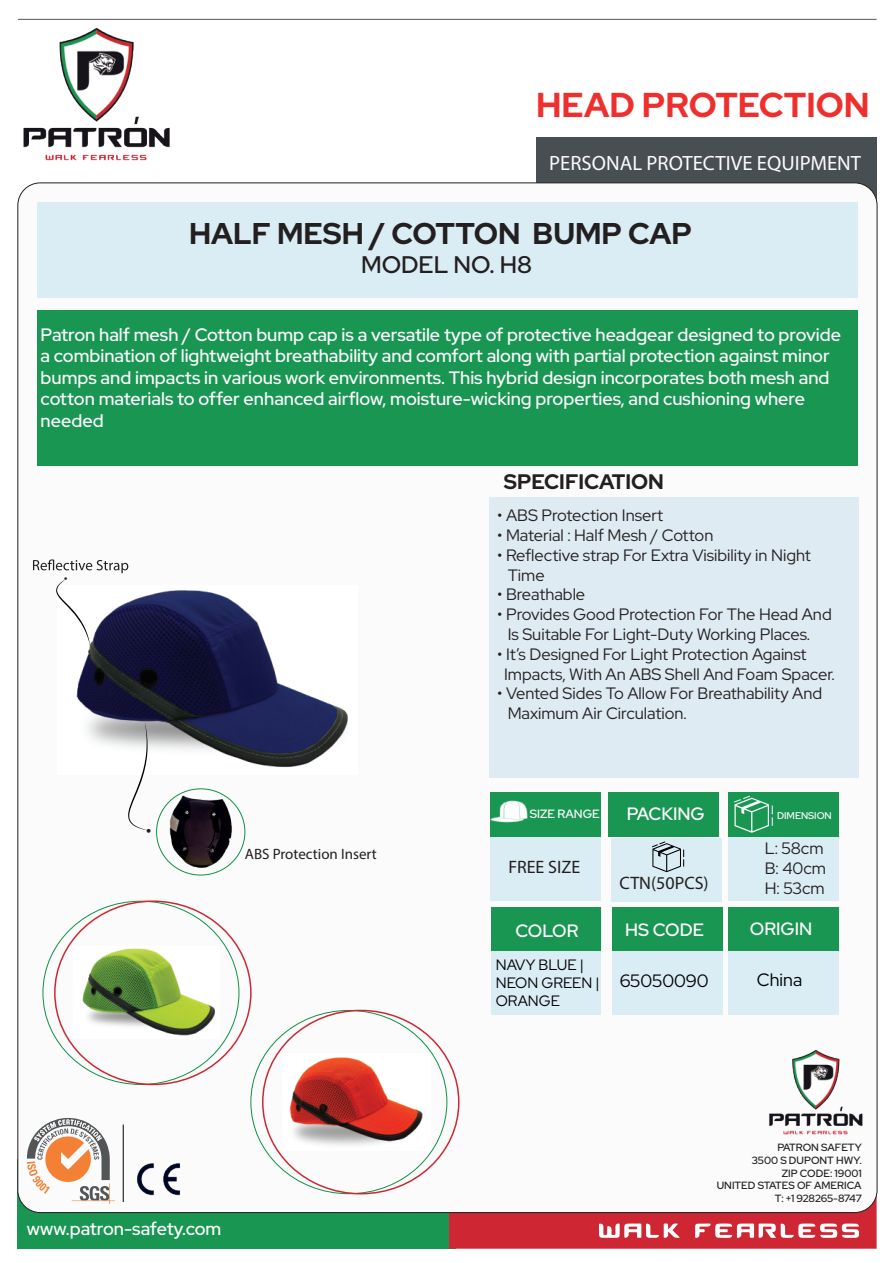
<style>
.page{position:relative;width:893px;height:1263px;background:#fff}
.page>*{position:absolute;margin:0;border:0;box-sizing:border-box;transform-origin:0 0}
.t1{font:700 34.5px "Red Hat Display";color:#ee2f2e}
.t2{font:700 30px "Red Hat Display";color:#231f20}
.t3{font:500 24px "Red Hat Display";color:#231f20}
.t4{font:700 21px "Red Hat Display";color:#231f20}
.t5{font:20.7px "Myriad Pro";color:#fbfbfc}
.t6{font:500 18px/21.6px "Red Hat Display";color:#fbfbfc}
.t7{font:500 18px "Red Hat Display";color:#fffefd}
.t8{font:18px "Myriad Pro";color:#231f20}
.t9{font:500 17.85px "Red Hat Display";color:#fff}
.t10{font:17.85px "Red Hat Display";color:#000002}
.t11{font:500 17.85px "Red Hat Display";color:#fbfbfc}
.t12{font:16.5px/19.8px "Red Hat Display";color:#231f20}
.t13{font:15px/18px "Red Hat Display";color:#000002}
.t14{font:15px "Myriad Pro";color:#231f20}
.t15{font:500 12px "Red Hat Display";color:#fff}
.t16{font:500 10.5px/12.6px "Red Hat Display";color:#231f20;text-align:right}
.t17{font:500 9.75px "Red Hat Display";color:#fff}
</style>
<div class="page">
<div style="left:18px;top:1159px;width:438px;height:90px;background:#189652"></div>
<svg style="left:449px;top:1195px;width:428px;height:54px;background:#c92834"></svg>
<div style="left:537px;top:138px;width:340px;height:68px;background:#474f52"></div>
<div style="left:18px;top:183px;width:859px;height:1029px;background:#fbfbfc;border-radius:22px"></div>
<div style="left:37px;top:310px;width:820px;height:155px;background:#189652"></div>
<div style="left:490px;top:497px;width:369px;height:281px;background:#dfebf3"></div>
<img style="left:769px;top:1050px;width:94px;height:85px">
<img style="left:137px;top:1163px;width:43px;height:33px">
<svg style="left:27px;top:1118px;width:88px;height:86px"></svg>
<hr style="left:123px;top:1124px;width:1px;height:78px;background:#000001">
<img style="left:17px;top:18px;width:174px;height:143px">
<svg style="left:695px;top:1223px;width:164px;height:15px"></svg>
<svg style="left:599px;top:1223px;width:81px;height:15px"></svg>
<div style="left:37px;top:202px;width:820px;height:96px;background:#daedf5"></div>
<hr style="left:18px;top:19px;width:859px;height:1px;background:#535557">
<div style="left:490px;top:792px;width:111px;height:45px;background:#189652"></div>
<div style="left:490px;top:837px;width:111px;height:63px;background:#daedf5"></div>
<div style="left:612px;top:907px;width:111px;height:45px;background:#189652"></div>
<div style="left:612px;top:952px;width:111px;height:63px;background:#daedf5"></div>
<div style="left:608px;top:792px;width:111px;height:45px;background:#189652"></div>
<div style="left:611px;top:838px;width:110px;height:63px;background:#daedf5"></div>
<div style="left:728px;top:792px;width:111px;height:45px;background:#189652"></div>
<div style="left:728px;top:837px;width:111px;height:63px;background:#daedf5"></div>
<svg style="left:734px;top:796px;width:39px;height:37px"></svg>
<svg style="left:652px;top:842px;width:29px;height:30px"></svg>
<div style="left:491px;top:907px;width:110px;height:45px;background:#189652"></div>
<div style="left:491px;top:952px;width:110px;height:63px;background:#daedf5"></div>
<div style="left:728px;top:907px;width:111px;height:45px;background:#189652"></div>
<div style="left:728px;top:952px;width:111px;height:63px;background:#daedf5"></div>
<img style="left:490px;top:800px;width:38px;height:23px">
<img style="left:76px;top:590px;width:272px;height:177px">
<img style="left:163px;top:788px;width:75px;height:88px">
<img style="left:290px;top:1057px;width:133px;height:88px">
<img style="left:82px;top:948px;width:133px;height:88px">
<svg style="left:128px;top:722px;width:23px;height:109px"></svg>
<svg style="left:33px;top:559px;width:95px;height:88px"></svg>
<h1 class="t1" style="left:536px;top:82px;width:335px">HEAD PROTECTION</h1>
<p class="t5" style="left:549px;top:150px;width:313px">PERSONAL PROTECTIVE EQUIPMENT</p>
<h2 class="t2" style="left:189px;top:214px;width:504px">HALF MESH / COTTON BUMP CAP</h2>
<h3 class="t3" style="left:361px;top:249px;width:172px">MODEL NO. H8</h3>
<p class="t6" style="left:41px;top:323px;width:802px">Patron half mesh / Cotton bump cap is a versatile type of protective headgear designed to provide a combination of lightweight breathability and comfort along with partial protection against minor bumps and impacts in various work environments. This hybrid design incorporates both mesh and cotton materials to offer enhanced airflow, moisture-wicking properties, and cushioning where needed</p>
<p class="t4" style="left:504px;top:467px;width:161px">SPECIFICATION</p>
<p class="t14" style="left:245px;top:845px;width:133px">ABS Protection Insert</p>
<p class="t7" style="left:27px;top:1217px;width:196px">www.patron-safety.com</p>
<p class="t12" style="left:497px;top:505px;width:168px">• ABS Protection Insert</p>
<p class="t12" style="left:497px;top:525px;width:218px">• Material : Half Mesh / Cotton</p>
<p class="t12" style="left:508px;top:545px;width:305px;text-indent:-11px">• Reflective strap For Extra Visibility in Night<br>Time</p>
<p class="t12" style="left:497px;top:584px;width:90px">• Breathable</p>
<p class="t12" style="left:508px;top:604px;width:326px;text-indent:-11px">• Provides Good Protection For The Head And<br>Is Suitable For Light-Duty Working Places.</p>
<p class="t12" style="left:504px;top:644px;width:332px;text-indent:-7px">• It’s Designed For Light Protection Against<br>Impacts, With An ABS Shell And Foam Spacer.</p>
<p class="t12" style="left:508px;top:683px;width:316px;text-indent:-11px">• Vented Sides To Allow For Breathability And<br>Maximum Air Circulation.</p>
<p class="t15" style="left:530px;top:806px;width:71px">SIZE RANGE</p>
<p class="t8" style="left:508px;top:856px;width:73px">FREE SIZE</p>
<p class="t9" style="left:627px;top:802px;width:79px">PACKING</p>
<p class="t17" style="left:777px;top:809px;width:56px">DIMENSION</p>
<p class="t12" style="left:765px;top:838px;width:63px">L: 58cm<br>B: 40cm</p>
<p class="t8" style="left:619px;top:872px;width:91px">CTN(50PCS)</p>
<p class="t12" style="left:765px;top:878px;width:61px">H: 53cm</p>
<p class="t9" style="left:515px;top:919px;width:65px">COLOR</p>
<p class="t11" style="left:750px;top:917px;width:64px">ORIGIN</p>
<p class="t10" style="left:757px;top:968px;width:47px">China</p>
<p class="t9" style="left:625px;top:918px;width:80px">HS CODE</p>
<p class="t13" style="left:496px;top:956px;width:105px">NAVY BLUE |<br>NEON GREEN |<br>ORANGE</p>
<p class="t10" style="left:620px;top:969px;width:90px">65050090</p>
<p class="t16" style="left:717px;top:1141px;width:146px">PATRON SAFETY<br>3500 S DUPONT HWY.<br>ZIP CODE: 19001<br>UNITED STATES OF AMERICA<br>T: +1 928265-8747</p>
</div>
